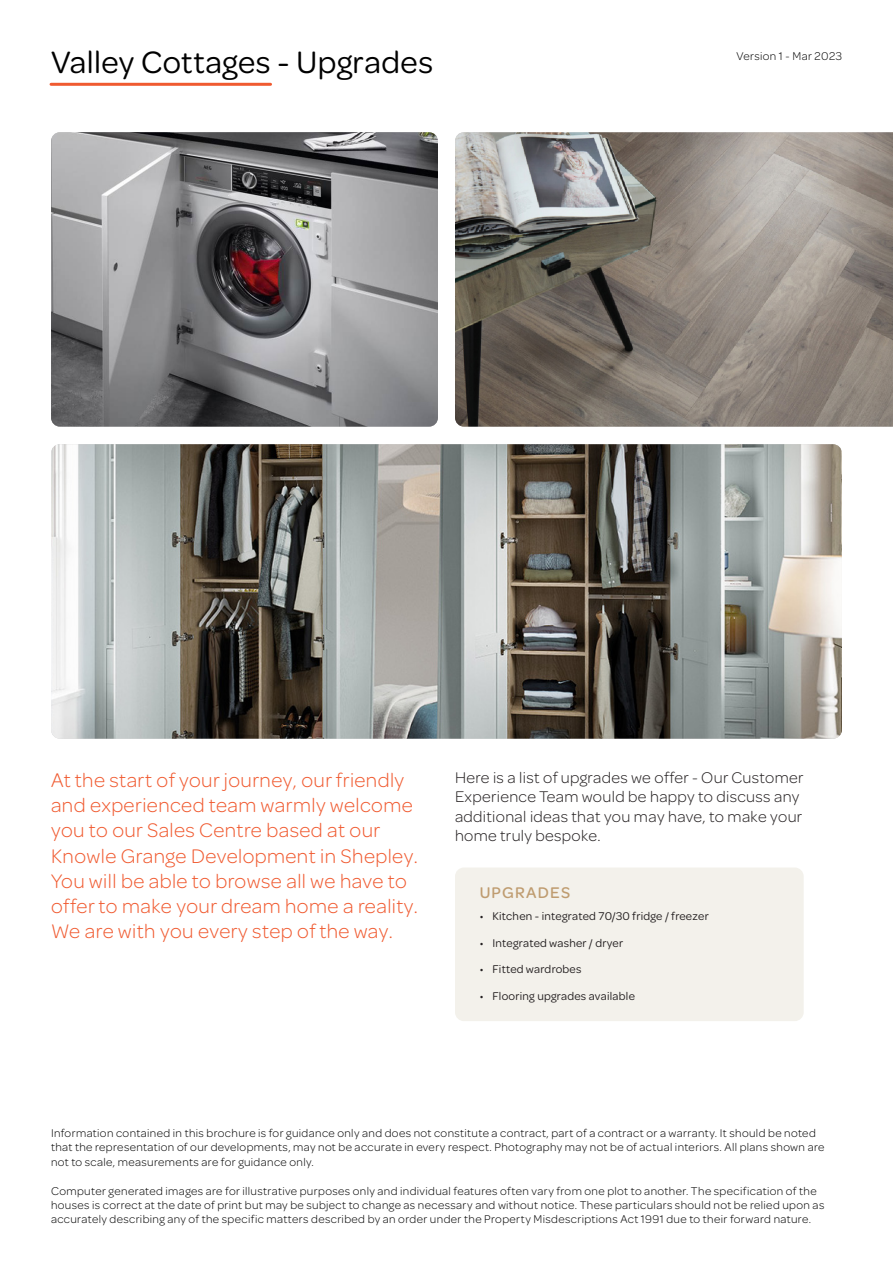
<style>
.page{position:relative;width:893px;height:1263px;background:#fff}
.page>*{position:absolute;margin:0;border:0;box-sizing:border-box;transform-origin:0 0}
.Sub_Heading_Black{font:33px "Omnes";letter-spacing:.015em;color:#000}
.Pull-out_text{font:300 21px/25.2px "Omnes";letter-spacing:.02em;color:#f05a30}
.t1{font:300 16.5px/19.5px "Omnes";letter-spacing:.02em;color:#231f20}
.All-caps_Intro_Sub_H{font:500 16.5px "Omnes";letter-spacing:.075em;color:#bf9c70}
.Small_text{font:300 12px/14.4px "Omnes";letter-spacing:.03em;color:#000}
.t2{font:12px "Omnes";letter-spacing:.02em;color:#231f20}
</style>
<div class="page">
<hr style="left:51px;top:83px;width:220px;height:3px;background:#f05a30">
<img style="left:51px;top:444px;width:791px;height:295px">
<img style="left:51px;top:132px;width:387px;height:295px">
<img style="left:455px;top:132px;width:438px;height:295px">
<div style="left:455px;top:867px;width:349px;height:154px;background:#f3f1eb;border-radius:9px"></div>
<p class="Sub_Heading_Black" style="left:51px;top:40px;width:384px">Valley Cottages - Upgrades</p>
<p class="Small_text" style="left:736px;top:48px;width:107px">Version 1 - Mar 2023</p>
<p class="Pull-out_text" style="left:51px;top:766px;width:368px">At the start of your journey, our friendly and experienced team warmly welcome you to our Sales Centre based at our Knowle Grange Development in Shepley.<br>You will be able to browse all we have to offer to make your dream home a reality.<br>We are with you every step of the way.</p>
<p class="t1" style="left:455px;top:766px;width:350px">Here is a list of upgrades we offer - Our Customer Experience Team would be happy to discuss any additional ideas that you may have, to make your home truly bespoke.</p>
<p class="All-caps_Intro_Sub_H" style="left:480px;top:881px;width:92px">UPGRADES</p>
<p class="t2" style="left:480px;top:908px;width:231px">• Kitchen - integrated 70/30 fridge / freezer</p>
<p class="t2" style="left:480px;top:935px;width:145px">• Integrated washer / dryer</p>
<p class="t2" style="left:480px;top:961px;width:103px">• Fitted wardrobes</p>
<p class="t2" style="left:480px;top:988px;width:157px">• Flooring upgrades available</p>
<p class="Small_text" style="left:51px;top:1125px;width:775px">Information contained in this brochure is for guidance only and does not constitute a contract, part of a contract or a warranty. It should be noted that the representation of our developments, may not be accurate in every respect. Photography may not be of actual interiors. All plans shown are not to scale, measurements are for guidance only.</p>
<p class="Small_text" style="left:51px;top:1183px;width:775px">Computer generated images are for illustrative purposes only and individual features often vary from one plot to another. The specification of the houses is correct at the date of print but may be subject to change as necessary and without notice. These particulars should not be relied upon as accurately describing any of the specific matters described by an order under the Property Misdescriptions Act 1991 due to their forward nature.</p>
</div>
